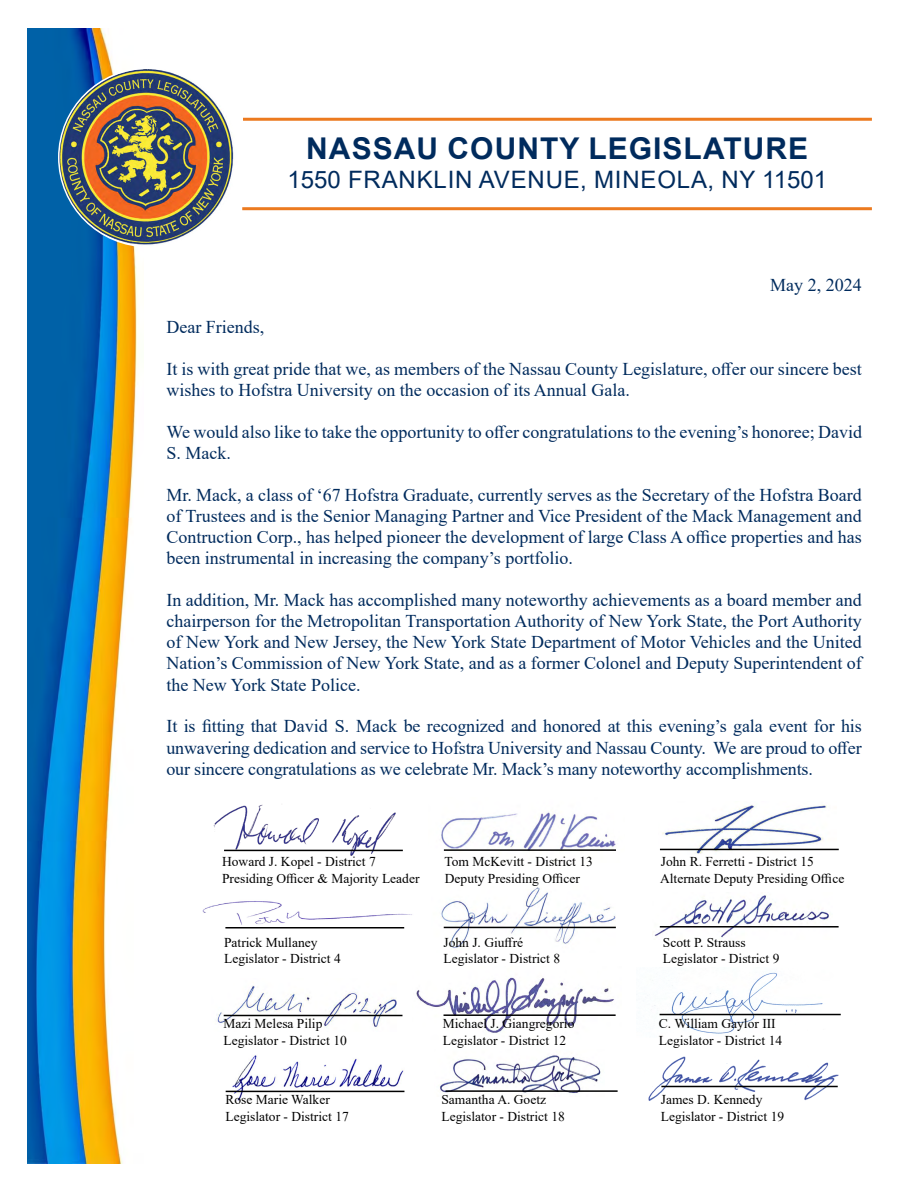
<style>
.page{position:relative;width:918px;height:1188px;background:#fff}
.page>*{position:absolute;margin:0;border:0;box-sizing:border-box;transform-origin:0 0}
.t1{font:700 30px "Arial";letter-spacing:.035em;color:#002b5d}
.t2{font:24px "Arial";letter-spacing:.035em;color:#002b5d}
.t3{font:18px/21px "Times New Roman";color:#002b5d;text-align:justify}
.t4{font:13.5px "Times New Roman";color:#000}
</style>
<div class="page">
<img style="left:440px;top:1055px;width:161px;height:42px">
<img style="left:416px;top:977px;width:198px;height:56px">
<img style="left:654px;top:895px;width:175px;height:43px">
<img style="left:202px;top:901px;width:210px;height:28px">
<img style="left:660px;top:804px;width:177px;height:50px">
<img style="left:27px;top:28px;width:112px;height:1136px">
<img style="left:217px;top:985px;width:186px;height:43px">
<img style="left:441px;top:887px;width:175px;height:61px">
<img style="left:225px;top:1055px;width:180px;height:46px">
<img style="left:441px;top:812px;width:175px;height:39px">
<img style="left:648px;top:1056px;width:191px;height:45px">
<img style="left:213px;top:804px;width:189px;height:52px">
<img style="left:654px;top:972px;width:187px;height:62px">
<hr style="left:224px;top:850px;width:179px;height:1px;background:#000">
<hr style="left:444px;top:849px;width:172px;height:2px;background:#000">
<hr style="left:660px;top:849px;width:179px;height:1px;background:#000">
<hr style="left:224px;top:1015px;width:178px;height:1px;background:#000">
<hr style="left:444px;top:1014px;width:172px;height:2px;background:#000">
<hr style="left:660px;top:1014px;width:181px;height:1px;background:#000">
<hr style="left:225px;top:927px;width:179px;height:1px;background:#000">
<hr style="left:444px;top:927px;width:172px;height:1px;background:#000">
<hr style="left:660px;top:926px;width:179px;height:2px;background:#000">
<hr style="left:226px;top:1091px;width:178px;height:1px;background:#000">
<hr style="left:446px;top:1090px;width:172px;height:2px;background:#000">
<hr style="left:242px;top:207px;width:630px;height:3px;background:#ec7a1f">
<hr style="left:243px;top:118px;width:629px;height:3px;background:#ec7a1f">
<hr style="left:661px;top:1086px;width:177px;height:1px;background:#000">
<img style="left:59px;top:68px;width:179px;height:179px;border-radius:89px">
<h1 class="t1" style="left:306px;top:127px;width:504px">NASSAU COUNTY LEGISLATURE</h1>
<h2 class="t2" style="left:288px;top:163px;width:541px">1550 FRANKLIN AVENUE, MINEOLA, NY 11501</h2>
<p class="t3" style="left:770px;top:274px;width:93px">May 2, 2024</p>
<p class="t3" style="left:166px;top:316px;width:99px">Dear Friends,</p>
<p class="t3" style="left:166px;top:358px;width:697px">It is with great pride that we, as members of the Nassau County Legislature, offer our sincere best wishes to Hofstra University on the occasion of its Annual Gala.</p>
<p class="t3" style="left:166px;top:421px;width:697px">We would also like to take the opportunity to offer congratulations to the evening’s honoree; David<br>S. Mack.</p>
<p class="t3" style="left:166px;top:484px;width:697px">Mr. Mack, a class of ‘67 Hofstra Graduate, currently serves as the Secretary of the Hofstra Board of Trustees and is the Senior Managing Partner and Vice President of the Mack Management and Contruction Corp., has helped pioneer the development of large Class A office properties and has been instrumental in increasing the company’s portfolio.</p>
<p class="t3" style="left:166px;top:589px;width:697px">In addition, Mr. Mack has accomplished many noteworthy achievements as a board member and chairperson for the Metropolitan Transportation Authority of New York State, the Port Authority of New York and New Jersey, the New York State Department of Motor Vehicles and the United Nation’s Commission of New York State, and as a former Colonel and Deputy Superintendent of the New York State Police.</p>
<p class="t3" style="left:166px;top:715px;width:697px">It is fitting that David S. Mack be recognized and honored at this evening’s gala event for his unwavering dedication and service to Hofstra University and Nassau County. We are proud to offer our sincere congratulations as we celebrate Mr. Mack’s many noteworthy accomplishments.</p>
<p class="t4" style="left:222px;top:852px;width:155px">Howard J. Kopel - District 7</p>
<p class="t4" style="left:445px;top:852px;width:150px">Tom McKevitt - District 13</p>
<p class="t4" style="left:661px;top:852px;width:154px">John R. Ferretti - District 15</p>
<p class="t4" style="left:222px;top:869px;width:199px">Presiding Officer &amp; Majority Leader</p>
<p class="t4" style="left:445px;top:869px;width:137px">Deputy Presiding Officer</p>
<p class="t4" style="left:660px;top:869px;width:186px">Alternate Deputy Presiding Office</p>
<p class="t4" style="left:224px;top:933px;width:95px">Patrick Mullaney</p>
<p class="t4" style="left:444px;top:933px;width:81px">John J. Giuffré</p>
<p class="t4" style="left:663px;top:933px;width:84px">Scott P. Strauss</p>
<p class="t4" style="left:224px;top:949px;width:118px">Legislator - District 4</p>
<p class="t4" style="left:444px;top:949px;width:118px">Legislator - District 8</p>
<p class="t4" style="left:663px;top:949px;width:118px">Legislator - District 9</p>
<p class="t4" style="left:224px;top:1014px;width:100px">Mazi Melesa Pilip</p>
<p class="t4" style="left:443px;top:1014px;width:133px">Michael J. Giangregorio</p>
<p class="t4" style="left:659px;top:1014px;width:118px">C. William Gaylor III</p>
<p class="t4" style="left:224px;top:1031px;width:125px">Legislator - District 10</p>
<p class="t4" style="left:443px;top:1031px;width:125px">Legislator - District 12</p>
<p class="t4" style="left:659px;top:1031px;width:125px">Legislator - District 14</p>
<p class="t4" style="left:225px;top:1090px;width:106px">Rose Marie Walker</p>
<p class="t4" style="left:441px;top:1090px;width:106px">Samantha A. Goetz</p>
<p class="t4" style="left:661px;top:1090px;width:103px">James D. Kennedy</p>
<p class="t4" style="left:225px;top:1107px;width:125px">Legislator - District 17</p>
<p class="t4" style="left:441px;top:1107px;width:125px">Legislator - District 18</p>
<p class="t4" style="left:661px;top:1107px;width:125px">Legislator - District 19</p>
</div>
